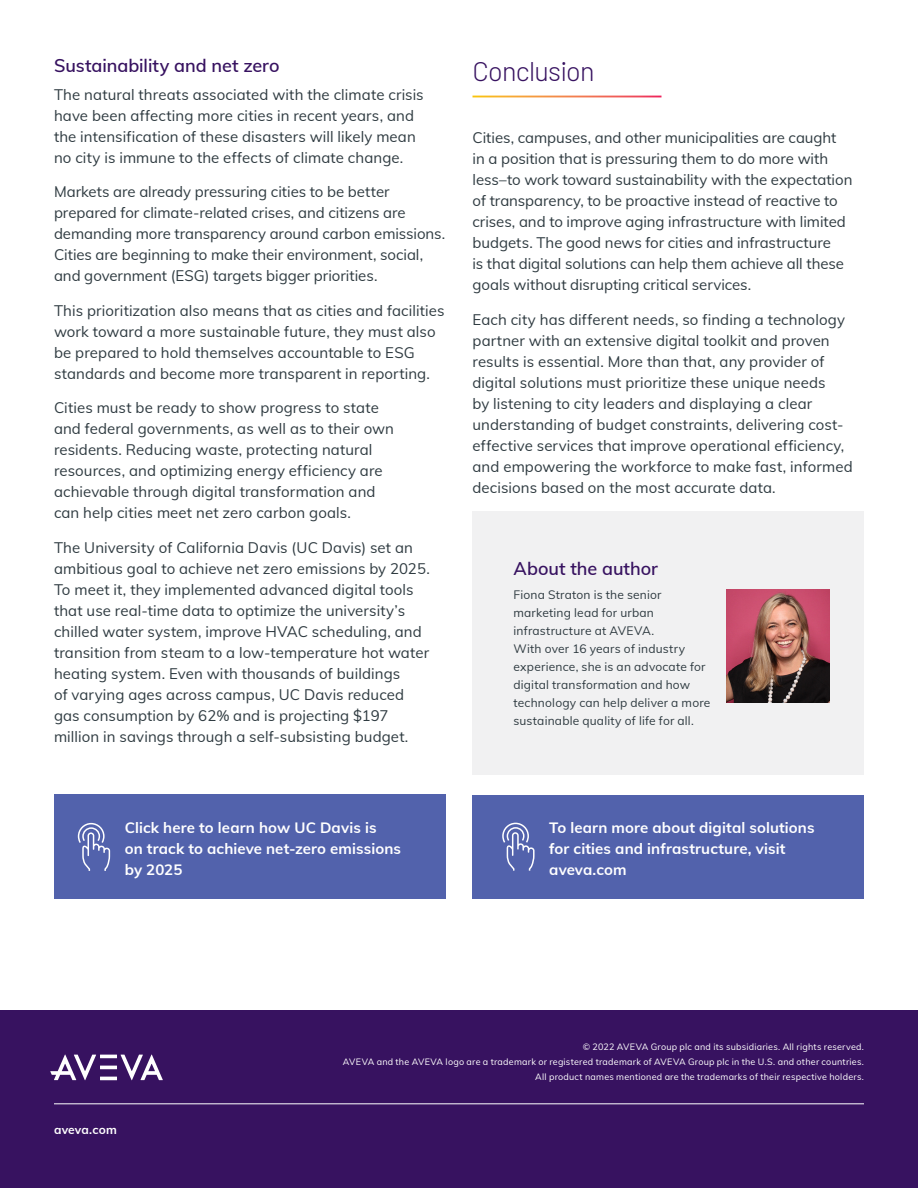
<style>
.page{position:relative;width:918px;height:1188px;background:#fff}
.page>*{position:absolute;margin:0;border:0;box-sizing:border-box;transform-origin:0 0}
.H3_Internal_Pages{font:300 27px "Barlow";letter-spacing:-.025em;color:#371260}
.S1_Subheadlines{font:600 18px "Muli";color:#371260}
.Body_Copy{font:15px/21px "Muli";letter-spacing:.005em;color:#2f3b41}
.Body_Copy-2{font:700 15px/21px "Muli";letter-spacing:.01em;color:#fff}
.About_Author_Info{font:12px/18px "Muli";letter-spacing:.015em;color:#2f3b41}
.t1{font:700 12px "Muli";letter-spacing:.015em;color:#fff}
.t2{font:9px/15px "Muli";letter-spacing:.025em;color:#fff;text-align:right}
</style>
<div class="page">
<div style="left:0;top:1010px;width:918px;height:178px;background:#371260"></div>
<hr style="left:54px;top:1104px;width:810px;height:1px;background:#fff">
<hr style="left:100px;top:1077px;width:17px;height:3px;background:#fff">
<hr style="left:100px;top:1066px;width:17px;height:3px;background:#fff">
<hr style="left:100px;top:1055px;width:17px;height:3px;background:#fff">
<svg style="left:50px;top:1055px;width:46px;height:25px"></svg>
<svg style="left:121px;top:1055px;width:42px;height:25px"></svg>
<div style="left:54px;top:795px;width:392px;height:104px;background:#5262ac"></div>
<svg style="left:78px;top:823px;width:32px;height:48px"></svg>
<div style="left:472px;top:512px;width:392px;height:263px;background:#f1f1f2"></div>
<img style="left:727px;top:589px;width:102px;height:114px">
<div style="left:472px;top:795px;width:392px;height:103px;background:#5262ac"></div>
<svg style="left:502px;top:823px;width:33px;height:48px"></svg>
<p class="S1_Subheadlines" style="left:54px;top:53px;width:227px">Sustainability and net zero</p>
<p class="Body_Copy" style="left:54px;top:83px;width:371px">The natural threats associated with the climate crisis have been affecting more cities in recent years, and the intensification of these disasters will likely mean no city is immune to the effects of climate change.</p>
<p class="Body_Copy" style="left:54px;top:181px;width:393px">Markets are already pressuring cities to be better prepared for climate-related crises, and citizens are demanding more transparency around carbon emissions.<br>Cities are beginning to make their environment, social, and government (ESG) targets bigger priorities.</p>
<p class="Body_Copy" style="left:54px;top:299px;width:392px">This prioritization also means that as cities and facilities work toward a more sustainable future, they must also be prepared to hold themselves accountable to ESG standards and become more transparent in reporting.</p>
<p class="Body_Copy" style="left:54px;top:397px;width:342px">Cities must be ready to show progress to state and federal governments, as well as to their own residents. Reducing waste, protecting natural resources, and optimizing energy efficiency are achievable through digital transformation and can help cities meet net zero carbon goals.</p>
<p class="Body_Copy" style="left:54px;top:536px;width:377px">The University of California Davis (UC Davis) set an ambitious goal to achieve net zero emissions by 2025.<br>To meet it, they implemented advanced digital tools that use real-time data to optimize the university’s chilled water system, improve HVAC scheduling, and transition from steam to a low-temperature hot water heating system. Even with thousands of buildings<br>of varying ages across campus, UC Davis reduced gas consumption by 62% and is projecting $197 million in savings through a self-subsisting budget.</p>
<p class="H3_Internal_Pages" style="left:472px;top:52px;width:124px">Conclusion</p>
<p class="Body_Copy" style="left:472px;top:127px;width:381px">Cities, campuses, and other municipalities are caught in a position that is pressuring them to do more with less–to work toward sustainability with the expectation of transparency, to be proactive instead of reactive to crises, and to improve aging infrastructure with limited budgets. The good news for cities and infrastructure<br>is that digital solutions can help them achieve all these goals without disrupting critical services.</p>
<p class="Body_Copy" style="left:472px;top:308px;width:382px">Each city has different needs, so finding a technology partner with an extensive digital toolkit and proven results is essential. More than that, any provider of digital solutions must prioritize these unique needs<br>by listening to city leaders and displaying a clear understanding of budget constraints, delivering cost&shy;effective services that improve operational efficiency, and empowering the workforce to make fast, informed decisions based on the most accurate data.</p>
<p class="S1_Subheadlines" style="left:514px;top:555px;width:146px">About the author</p>
<p class="About_Author_Info" style="left:514px;top:586px;width:199px">Fiona Straton is the senior marketing lead for urban infrastructure at AVEVA.<br>With over 16 years of industry experience, she is an advocate for digital transformation and how technology can help deliver a more sustainable quality of life for all.</p>
<p class="Body_Copy-2" style="left:125px;top:817px;width:278px">Click here to learn how UC Davis is<br>on track to achieve net-zero emissions by 2025</p>
<p class="Body_Copy-2" style="left:549px;top:817px;width:267px">To learn more about digital solutions for cities and infrastructure, visit aveva.com</p>
<p class="t1" style="left:54px;top:1121px;width:64px">aveva.com</p>
<p class="t2" style="left:343px;top:1039px;width:523px">© 2022 AVEVA Group plc and its subsidiaries. All rights reserved.<br>AVEVA and the AVEVA logo are a trademark or registered trademark of AVEVA Group plc in the U.S. and other countries.<br>All product names mentioned are the trademarks of their respective holders.</p>
</div>
